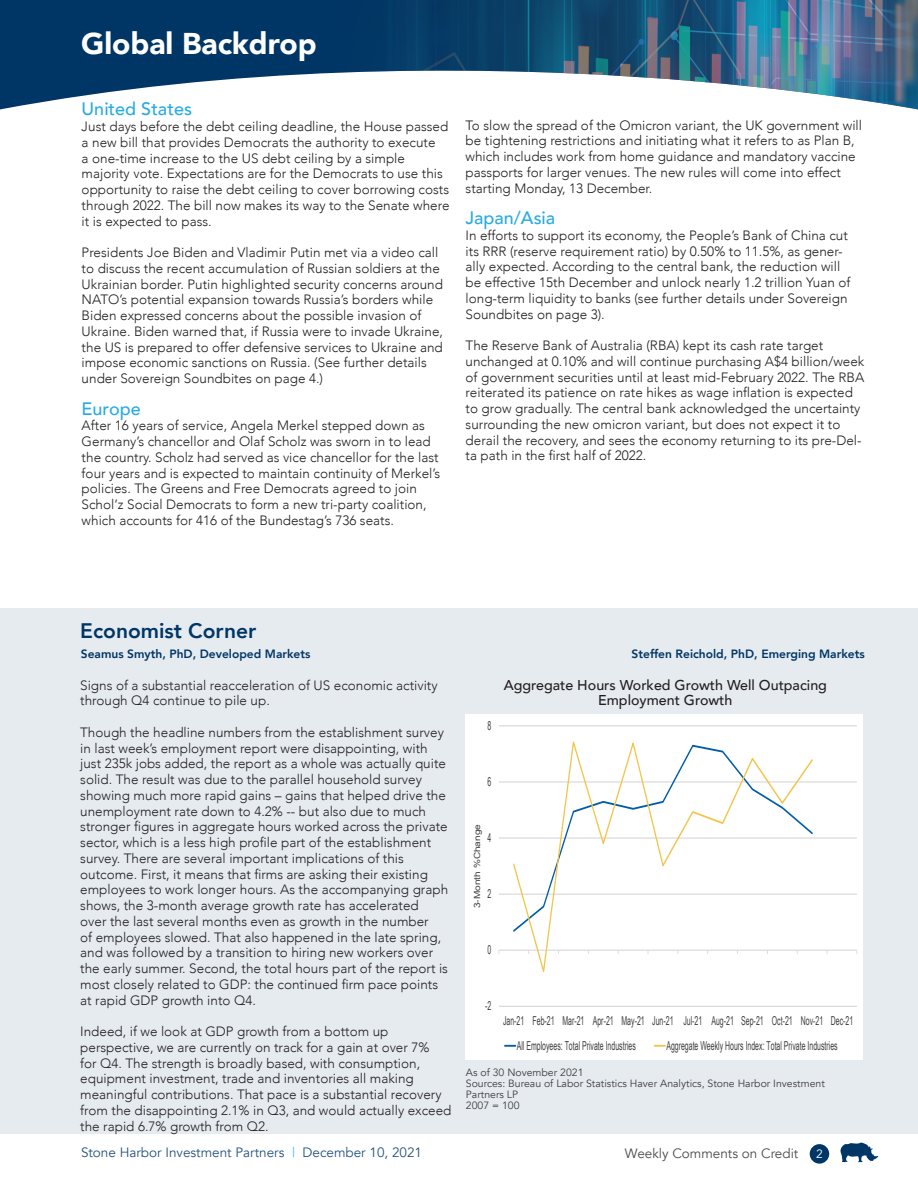
<style>
.page{position:relative;width:918px;height:1188px;background:#fff}
.page>*{position:absolute;margin:0;border:0;box-sizing:border-box;transform-origin:0 0}
.t1{font:900 30px "Avenir";color:#fff}
.t2{font:800 21px "Avenir";color:#003666}
.t3{font:500 18px "Avenir";color:#29abe3}
.Large_Header{font:500 14.25px/15px "Avenir";color:#231f20;text-align:center}
.t4{font:300 13.5px/15.8px "Avenir";color:#231f20}
.t5{font:13.5px "Avenir";color:#26547d}
.t6{font:13.5px "Avenir";color:#4b4c4d}
.t7{font:12.3px "Arial Narrow";color:#404040;scale:.69 1}
.t8{font:800 12px "Avenir";color:#003666}
.t9{font:12px "Avenir";color:#fff}
.Chart_Footnotes{font:10.5px/11.2px "Avenir";color:#3e3e3f}
.t10{font:8.55px "Arial Narrow";color:#404040;scale:1.45 1}
.s1{color:#49b7e7}
</style>
<div class="page">
<div style="left:810px;top:1144px;width:19px;height:20px;background:#003666;border-radius:50%"></div>
<svg style="left:840px;top:1143px;width:38px;height:19px"></svg>
<svg style="left:0;top:0;width:93px;height:109px;background:#114370"></svg>
<img style="left:93px;top:0;width:825px;height:109px">
<div style="left:0;top:608px;width:918px;height:526px;background:#e6ebf0"></div>
<div style="left:466px;top:715px;width:397px;height:345px;background:#fff"></div>
<hr style="left:499px;top:1006px;width:358px;height:1px;background:#d9d9d9">
<hr style="left:499px;top:894px;width:358px;height:1px;background:#d9d9d9">
<hr style="left:499px;top:838px;width:358px;height:1px;background:#d9d9d9">
<hr style="left:499px;top:782px;width:358px;height:1px;background:#d9d9d9">
<hr style="left:499px;top:726px;width:358px;height:1px;background:#d9d9d9">
<hr style="left:499px;top:950px;width:358px;height:1px;background:#d9d9d9">
<svg style="left:512px;top:741px;width:302px;height:231px"></svg>
<svg style="left:505px;top:1045px;width:11px;height:2px"></svg>
<svg style="left:654px;top:1045px;width:11px;height:2px"></svg>
<p class="t1" style="left:81px;top:18px;width:237px">Global Backdrop</p>
<p class="t3" style="left:82px;top:94px;width:112px">United States</p>
<p class="t4" style="left:82px;top:119px;width:369px">Just days before the debt ceiling deadline, the House passed a new bill that provides Democrats the authority to execute<br>a one-time increase to the US debt ceiling by a simple majority vote. Expectations are for the Democrats to use this opportunity to raise the debt ceiling to cover borrowing costs through 2022. The bill now makes its way to the Senate where it is expected to pass.</p>
<p class="t4" style="left:82px;top:245px;width:363px">Presidents Joe Biden and Vladimir Putin met via a video call to discuss the recent accumulation of Russian soldiers at the Ukrainian border. Putin highlighted security concerns around NATO’s potential expansion towards Russia’s borders while Biden expressed concerns about the possible invasion of Ukraine. Biden warned that, if Russia were to invade Ukraine, the US is prepared to offer defensive services to Ukraine and impose economic sanctions on Russia. (See further details under Sovereign Soundbites on page 4.)</p>
<p class="t3" style="left:82px;top:393px;width:61px">Europe</p>
<p class="t4" style="left:82px;top:418px;width:360px">After 16 years of service, Angela Merkel stepped down as Germany’s chancellor and Olaf Scholz was sworn in to lead the country. Scholz had served as vice chancellor for the last four years and is expected to maintain continuity of Merkel’s policies. The Greens and Free Democrats agreed to join Schol’z Social Democrats to form a new tri-party coalition, which accounts for 416 of the Bundestag’s 736 seats.</p>
<p class="t4" style="left:466px;top:117px;width:398px">To slow the spread of the Omicron variant, the UK government will be tightening restrictions and initiating what it refers to as Plan B, which includes work from home guidance and mandatory vaccine passports for larger venues. The new rules will come into effect starting Monday, 13 December.</p>
<p class="t3" style="left:466px;top:202px;width:91px">Japan/Asia</p>
<p class="t4" style="left:466px;top:227px;width:386px">In efforts to support its economy, the People’s Bank of China cut its RRR (reserve requirement ratio) by 0.50% to 11.5%, as gener&shy;ally expected. According to the central bank, the reduction will be effective 15th December and unlock nearly 1.2 trillion Yuan of long-term liquidity to banks (see further details under Sovereign Soundbites on page 3).</p>
<p class="t4" style="left:466px;top:338px;width:400px">The Reserve Bank of Australia (RBA) kept its cash rate target unchanged at 0.10% and will continue purchasing A$4 billion/week of government securities until at least mid-February 2022. The RBA reiterated its patience on rate hikes as wage inflation is expected to grow gradually. The central bank acknowledged the uncertainty surrounding the new omicron variant, but does not expect it to derail the recovery, and sees the economy returning to its pre-Del&shy;ta path in the first half of 2022.</p>
<p class="t2" style="left:80px;top:614px;width:178px">Economist Corner</p>
<p class="t8" style="left:81px;top:644px;width:231px">Seamus Smyth, PhD, Developed Markets</p>
<p class="t4" style="left:80px;top:677px;width:359px">Signs of a substantial reacceleration of US economic activity through Q4 continue to pile up.</p>
<p class="t4" style="left:80px;top:724px;width:369px">Though the headline numbers from the establishment survey in last week’s employment report were disappointing, with just 235k jobs added, the report as a whole was actually quite solid. The result was due to the parallel household survey showing much more rapid gains – gains that helped drive the unemployment rate down to 4.2% -- but also due to much stronger figures in aggregate hours worked across the private sector, which is a less high profile part of the establishment survey. There are several important implications of this outcome. First, it means that firms are asking their existing employees to work longer hours. As the accompanying graph shows, the 3-month average growth rate has accelerated over the last several months even as growth in the number<br>of employees slowed. That also happened in the late spring, and was followed by a transition to hiring new workers over the early summer. Second, the total hours part of the report is most closely related to GDP: the continued firm pace points at rapid GDP growth into Q4.</p>
<p class="t4" style="left:80px;top:1024px;width:373px">Indeed, if we look at GDP growth from a bottom up perspective, we are currently on track for a gain at over 7%<br>for Q4. The strength is broadly based, with consumption, equipment investment, trade and inventories all making meaningful contributions. That pace is a substantial recovery from the disappointing 2.1% in Q3, and would actually exceed the rapid 6.7% growth from Q2.</p>
<p class="t8" style="left:632px;top:644px;width:235px">Steffen Reichold, PhD, Emerging Markets</p>
<p class="t7" style="left:488px;top:716px;width:7px">8</p>
<p class="Large_Header" style="left:504px;top:677px;width:325px">Aggregate Hours Worked Growth Well Outpacing<br>Employment Growth</p>
<p class="t7" style="left:488px;top:773px;width:7px">6</p>
<p class="t10" style="left:471px;top:908px;width:59px;rotate:-90deg">3-Month %Change</p>
<p class="t7" style="left:488px;top:829px;width:7px">4</p>
<p class="t7" style="left:488px;top:885px;width:7px">2</p>
<p class="t7" style="left:488px;top:941px;width:7px">0</p>
<p class="t7" style="left:485px;top:997px;width:10px">-2</p>
<p class="t7" style="left:503px;top:1012px;width:509px">Jan-21 Feb-21 Mar-21 Apr-21 May-21 Jun-21 Jul-21 Aug-21 Sep-21 Oct-21 Nov-21 Dec-21</p>
<p class="t7" style="left:517px;top:1036px;width:174px">All Employees: Total Private Industries</p>
<p class="t7" style="left:666px;top:1036px;width:250px">Aggregate Weekly Hours Index: Total Private Industries</p>
<p class="Chart_Footnotes" style="left:466px;top:1066px;width:119px">As of 30 November 2021</p>
<p class="Chart_Footnotes" style="left:466px;top:1078px;width:360px">Sources: Bureau of Labor Statistics Haver Analytics, Stone Harbor Investment<br>Partners LP</p>
<p class="Chart_Footnotes" style="left:466px;top:1100px;width:55px">2007 = 100</p>
<p class="t5" style="left:81px;top:1144px;width:343px">Stone Harbor Investment Partners <span class="s1">|</span> December 10, 2021</p>
<p class="t6" style="left:625px;top:1145px;width:175px">Weekly Comments on Credit</p>
<p class="t9" style="left:816px;top:1146px;width:8px">2</p>
</div>
